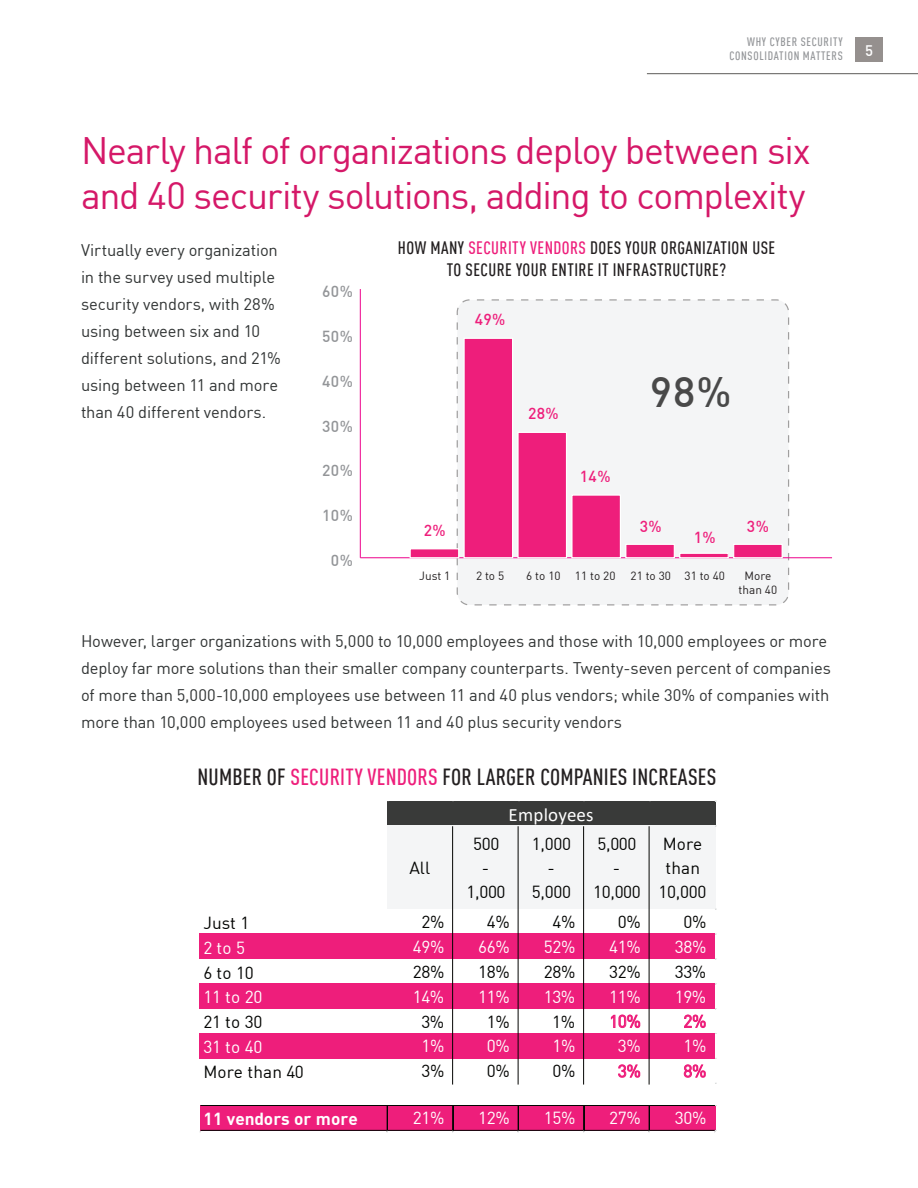
<style>
.page{position:relative;width:918px;height:1188px;background:#fff}
.page>*{position:absolute;margin:0;border:0;box-sizing:border-box;transform-origin:0 0}
.t1{font:500 41.7px "DIN Pro";color:#494949}
.Section_Header{font:37.5px/45px "DIN Pro";letter-spacing:-.035em;color:#d51868}
.t2{font:500 condensed 22.95px "DIN Pro";letter-spacing:.01em;color:#231f20}
.t3{font:18.9px "Calibri";letter-spacing:.005em;color:#fff}
.t4{font:500 condensed 17.7px/22px "DIN Pro";letter-spacing:.025em;color:#231f20;text-align:center}
.t5{font:17.1px/24px "DIN Pro";letter-spacing:-.02em;color:#040503;text-align:center}
.t6{font:17.1px "DIN Pro";letter-spacing:-.02em;color:#fff}
.t7{font:700 17.1px "DIN Pro";letter-spacing:.005em;color:#fff}
.t8{font:17.1px "DIN Pro";color:#ee1e7b}
.Body_Copy{font:16.5px/27px "DIN Pro";letter-spacing:-.01em;color:#313434}
.t9{font:500 15.75px "DIN Pro";letter-spacing:.025em;color:#939598}
.t10{font:500 15.75px "DIN Pro";color:#ee1e7b}
.t11{font:500 15px "DIN Pro";color:#fff}
.t12{font:500 condensed 12px/13.5px "DIN Pro";letter-spacing:.06em;color:#939598;text-align:right}
.t13{font:11.7px/14.1px "DIN Pro";color:#231f20;text-align:center}
.s1{color:#ee1e7b}
</style>
<div class="page">
<div style="left:856px;top:38px;width:27px;height:24px;background:#95908e"></div>
<hr style="left:647px;top:73px;width:271px;height:1px;background:#5c5b59">
<div style="left:199px;top:983px;width:516px;height:26px;background:#ee1e7b"></div>
<div style="left:387px;top:801px;width:328px;height:26px;background:#393a39"></div>
<div style="left:387px;top:826px;width:328px;height:84px;background:#f4f5f6"></div>
<div style="left:200px;top:909px;width:515px;height:26px;background:#fff"></div>
<div style="left:199px;top:933px;width:516px;height:26px;background:#ee1e7b"></div>
<div style="left:199px;top:1033px;width:516px;height:26px;background:#ee1e7b"></div>
<div style="left:200px;top:1105px;width:515px;height:26px;background:#ee1e7b"></div>
<svg style="left:611px;top:1015px;width:29px;height:13px"></svg>
<svg style="left:684px;top:1015px;width:22px;height:13px"></svg>
<svg style="left:618px;top:1065px;width:22px;height:13px"></svg>
<svg style="left:684px;top:1065px;width:22px;height:13px"></svg>
<hr style="left:452px;top:827px;width:1px;height:257px;background:#040503">
<hr style="left:518px;top:827px;width:1px;height:257px;background:#040503">
<hr style="left:583px;top:827px;width:1px;height:257px;background:#040503">
<hr style="left:649px;top:827px;width:1px;height:257px;background:#040503">
<hr style="left:201px;top:1105px;width:514px;height:1px;background:#040503">
<hr style="left:201px;top:1130px;width:514px;height:1px;background:#040503">
<svg style="left:387px;top:1106px;width:1px;height:26px"></svg>
<svg style="left:452px;top:1106px;width:2px;height:26px"></svg>
<svg style="left:518px;top:1106px;width:1px;height:26px"></svg>
<svg style="left:583px;top:1106px;width:2px;height:26px"></svg>
<svg style="left:649px;top:1106px;width:1px;height:26px"></svg>
<div style="left:457px;top:300px;width:332px;height:305px;background:#f4f5f6;border-radius:12px"></div>
<div style="left:457px;top:299px;width:332px;height:306px;border:1px dashed #a09f9f;border-radius:12px"></div>
<hr style="left:360px;top:558px;width:472px;height:1px;background:#ed028c">
<hr style="left:360px;top:289px;width:1px;height:269px;background:#ed028c">
<div style="left:410px;top:549px;width:49px;height:9px;background:#ee1e7b"></div>
<div style="left:410px;top:548px;width:49px;height:10px;border:1px solid #fff"></div>
<div style="left:464px;top:338px;width:49px;height:220px;background:#ee1e7b"></div>
<div style="left:463px;top:338px;width:50px;height:220px;border:1px solid #fff"></div>
<div style="left:518px;top:432px;width:49px;height:126px;background:#ee1e7b"></div>
<div style="left:517px;top:432px;width:50px;height:126px;border:1px solid #fff"></div>
<div style="left:572px;top:495px;width:48px;height:63px;background:#ee1e7b"></div>
<div style="left:571px;top:494px;width:50px;height:64px;border:1px solid #fff"></div>
<div style="left:626px;top:544px;width:48px;height:14px;background:#ee1e7b"></div>
<div style="left:625px;top:544px;width:50px;height:14px;border:1px solid #fff"></div>
<div style="left:680px;top:553px;width:48px;height:5px;background:#ee1e7b"></div>
<div style="left:679px;top:553px;width:50px;height:5px;border:1px solid #fff"></div>
<div style="left:734px;top:544px;width:48px;height:14px;background:#ee1e7b"></div>
<div style="left:733px;top:544px;width:50px;height:14px;border:1px solid #fff"></div>
<p class="t12" style="left:729px;top:34px;width:115px">WHY CYBER SECURITY<br>CONSOLIDATION MATTERS</p>
<p class="t11" style="left:865px;top:39px;width:9px">5</p>
<p class="Section_Header" style="left:81px;top:125px;width:731px">Nearly half of organizations deploy between six and 40 security solutions, adding to complexity</p>
<p class="Body_Copy" style="left:81px;top:235px;width:201px">Virtually every organization in the survey used multiple security vendors, with 28% using between six and 10 different solutions, and 21% using between 11 and more than 40 different vendors.</p>
<p class="t4" style="left:398px;top:235px;width:379px">HOW MANY <span class="s1">SECURITY VENDORS</span> DOES YOUR ORGANIZATION USE<br>TO SECURE YOUR ENTIRE IT INFRASTRUCTURE?</p>
<p class="t9" style="left:322px;top:279px;width:32px">60%</p>
<p class="t10" style="left:475px;top:307px;width:32px">49%</p>
<p class="t9" style="left:322px;top:324px;width:32px">50%</p>
<p class="t9" style="left:322px;top:369px;width:32px">40%</p>
<p class="t1" style="left:650px;top:360px;width:83px">98%</p>
<p class="t10" style="left:528px;top:401px;width:32px">28%</p>
<p class="t9" style="left:322px;top:414px;width:32px">30%</p>
<p class="t9" style="left:322px;top:459px;width:32px">20%</p>
<p class="t9" style="left:322px;top:503px;width:32px">10%</p>
<p class="t9" style="left:331px;top:548px;width:23px">0%</p>
<p class="t10" style="left:424px;top:518px;width:23px">2%</p>
<p class="t10" style="left:580px;top:464px;width:32px">14%</p>
<p class="t10" style="left:640px;top:514px;width:23px">3%</p>
<p class="t10" style="left:747px;top:514px;width:23px">3%</p>
<p class="t10" style="left:694px;top:526px;width:23px">1%</p>
<p class="t13" style="left:419px;top:568px;width:33px">Just 1</p>
<p class="t13" style="left:476px;top:568px;width:30px">2 to 5</p>
<p class="t13" style="left:526px;top:568px;width:91px">6 to 10 11 to 20</p>
<p class="t13" style="left:631px;top:568px;width:96px">21 to 30 31 to 40</p>
<p class="t13" style="left:739px;top:568px;width:40px">More than 40</p>
<p class="Body_Copy" style="left:81px;top:627px;width:751px">However, larger organizations with 5,000 to 10,000 employees and those with 10,000 employees or more deploy far more solutions than their smaller company counterparts. Twenty-seven percent of companies of more than 5,000-10,000 employees use between 11 and 40 plus vendors; while 30% of companies with more than 10,000 employees used between 11 and 40 plus security vendors</p>
<p class="t2" style="left:197px;top:760px;width:520px">NUMBER OF <span class="s1">SECURITY VENDORS</span> FOR LARGER COMPANIES INCREASES</p>
<p class="t5" style="left:410px;top:855px;width:22px">All</p>
<p class="t3" style="left:509px;top:801px;width:86px">Employees</p>
<p class="t5" style="left:466px;top:831px;width:41px">500<br>-<br>1,000</p>
<p class="t5" style="left:532px;top:831px;width:41px">1,000 -<br>5,000</p>
<p class="t5" style="left:593px;top:831px;width:49px">5,000 -<br>10,000</p>
<p class="t5" style="left:659px;top:831px;width:49px">More than<br>10,000</p>
<p class="t5" style="left:204px;top:910px;width:48px">Just 1</p>
<p class="t5" style="left:421px;top:909px;width:25px">2%</p>
<p class="t5" style="left:487px;top:909px;width:25px">4%</p>
<p class="t5" style="left:552px;top:909px;width:25px">4%</p>
<p class="t5" style="left:618px;top:909px;width:25px">0%</p>
<p class="t5" style="left:683px;top:909px;width:25px">0%</p>
<p class="t6" style="left:204px;top:935px;width:43px">2to5</p>
<p class="t6" style="left:413px;top:934px;width:33px">49%</p>
<p class="t6" style="left:478px;top:934px;width:33px">66%</p>
<p class="t6" style="left:544px;top:934px;width:33px">52%</p>
<p class="t6" style="left:609px;top:934px;width:33px">41%</p>
<p class="t6" style="left:675px;top:934px;width:33px">38%</p>
<p class="t5" style="left:204px;top:959px;width:52px">6to 10</p>
<p class="t5" style="left:413px;top:959px;width:33px">28%</p>
<p class="t5" style="left:478px;top:959px;width:33px">18%</p>
<p class="t5" style="left:544px;top:959px;width:33px">28%</p>
<p class="t5" style="left:609px;top:959px;width:33px">32%</p>
<p class="t5" style="left:675px;top:959px;width:33px">33%</p>
<p class="t6" style="left:204px;top:984px;width:61px">11 to 20</p>
<p class="t6" style="left:413px;top:983px;width:33px">14%</p>
<p class="t6" style="left:478px;top:983px;width:33px">11%</p>
<p class="t6" style="left:544px;top:983px;width:33px">13%</p>
<p class="t6" style="left:609px;top:983px;width:33px">11%</p>
<p class="t6" style="left:675px;top:983px;width:33px">19%</p>
<p class="t5" style="left:203px;top:1009px;width:61px">21 to 30</p>
<p class="t5" style="left:421px;top:1008px;width:25px">3%</p>
<p class="t5" style="left:487px;top:1008px;width:25px">1%</p>
<p class="t5" style="left:552px;top:1008px;width:25px">1%</p>
<p class="t8" style="left:609px;top:1008px;width:33px">10%</p>
<p class="t8" style="left:683px;top:1008px;width:25px">2%</p>
<p class="t6" style="left:204px;top:1034px;width:61px">31 to 40</p>
<p class="t6" style="left:421px;top:1033px;width:25px">1%</p>
<p class="t6" style="left:487px;top:1033px;width:25px">0%</p>
<p class="t6" style="left:552px;top:1033px;width:25px">1%</p>
<p class="t6" style="left:618px;top:1033px;width:25px">3%</p>
<p class="t6" style="left:683px;top:1033px;width:25px">1%</p>
<p class="t5" style="left:204px;top:1059px;width:102px">More than 40</p>
<p class="t5" style="left:421px;top:1058px;width:25px">3%</p>
<p class="t5" style="left:487px;top:1058px;width:25px">0%</p>
<p class="t5" style="left:552px;top:1058px;width:25px">0%</p>
<p class="t8" style="left:618px;top:1058px;width:25px">3%</p>
<p class="t8" style="left:683px;top:1058px;width:25px">8%</p>
<p class="t7" style="left:204px;top:1106px;width:156px">11 vendors or more</p>
<p class="t6" style="left:413px;top:1105px;width:33px">21%</p>
<p class="t6" style="left:478px;top:1105px;width:33px">12%</p>
<p class="t6" style="left:544px;top:1105px;width:33px">15%</p>
<p class="t6" style="left:609px;top:1105px;width:33px">27%</p>
<p class="t6" style="left:675px;top:1105px;width:33px">30%</p>
</div>
